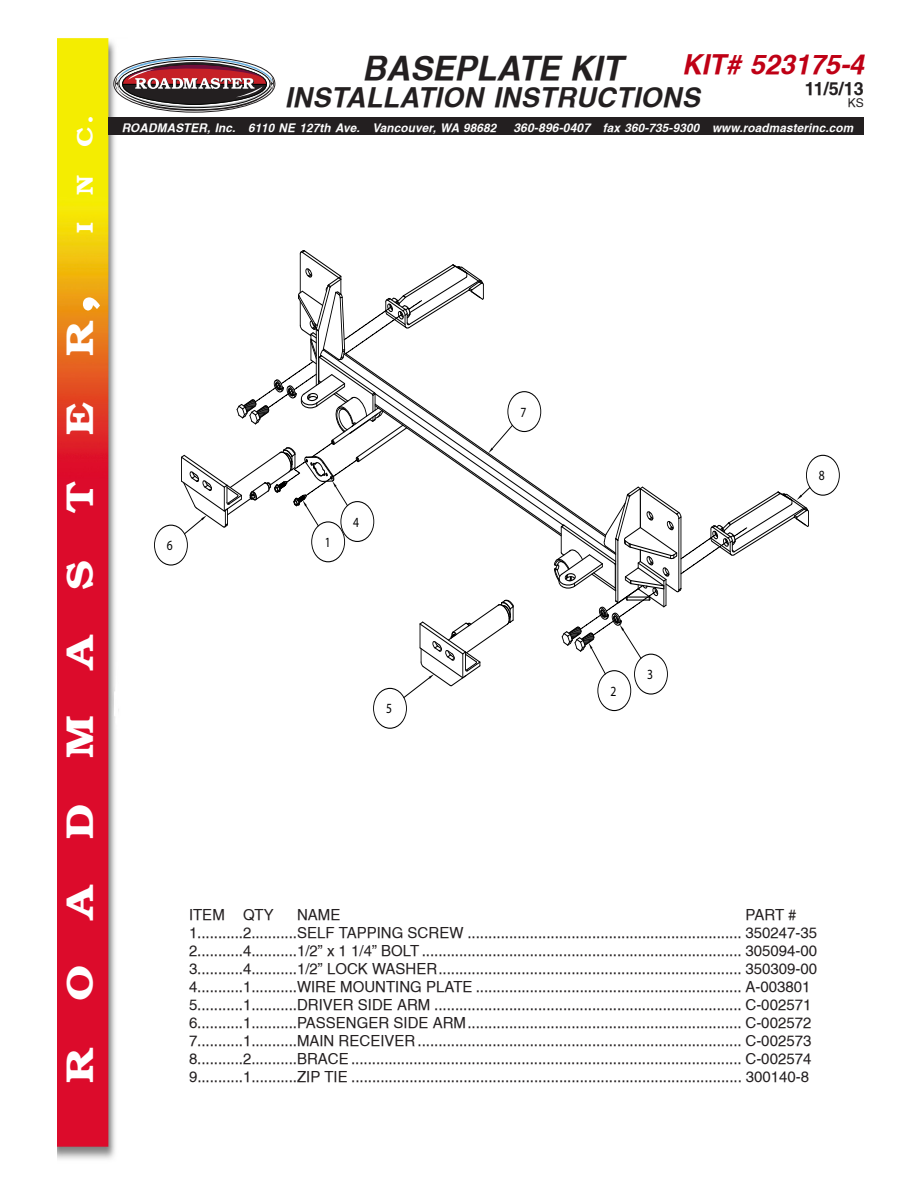
<style>
.page{position:relative;width:918px;height:1188px;background:#fff}
.page>*{position:absolute;margin:0;border:0;box-sizing:border-box;transform-origin:0 0}
.Helv_10pt{font:700 37.5px "Brooklyn";color:#fff;scale:1.2 1}
.t1{font:italic 700 33px "Switzerland";color:#231f20}
.t2{font:italic 700 27px "Switzerland";letter-spacing:.015em;color:#231f20}
.t3{font:italic 700 27px "Switzerland";color:#bf0015}
.Helv_10pt-2{font:700 22.5px "Brooklyn";color:#fff;scale:1.2 1}
.t4{font:700 18px "Switzerland";color:#231f20}
.t5{font:15px "Switzerland";color:#231f20}
.t6{font:14.1px "Myriad Pro";color:#000;scale:.83 1}
.t7{font:12px "Switzerland";color:#231f20}
.t8{font:italic 700 11.7px "Switzerland";letter-spacing:.015em;color:#fff}
.s1{font-size:12px}
.s2{font-size:60px}
</style>
<div class="page">
<img style="left:57px;top:38px;width:71px;height:1122px">
<div style="left:108px;top:118px;width:756px;height:17px;background:#231f20"></div>
<svg style="left:113px;top:56px;width:163px;height:60px"></svg>
<div style="left:598px;top:670px;width:33px;height:41px;border:1px solid #000;border-radius:50%"></div>
<div style="left:373px;top:688px;width:34px;height:41px;border:1px solid #000;border-radius:50%"></div>
<div style="left:154px;top:525px;width:34px;height:40px;border:1px solid #000;border-radius:50%"></div>
<svg style="left:181px;top:250px;width:630px;height:449px"></svg>
<div style="left:806px;top:455px;width:34px;height:40px;border:1px solid #000;border-radius:50%"></div>
<h3 class="t3" style="left:682px;top:49px;width:184px">KIT# 523175-4</h3>
<p class="t4" style="left:805px;top:78px;width:61px">11/5/13</p>
<p class="t7" style="left:848px;top:96px;width:18px">KS</p>
<p class="t1" style="left:362px;top:49px;width:261px">BASEPLATE KIT</p>
<p class="t2" style="left:285px;top:82px;width:417px">INSTALLATION INSTRUCTIONS</p>
<p class="Helv_10pt-2" style="left:71px;top:233px;width:101px;rotate:-90deg">I N C.</p>
<p class="t8" style="left:122px;top:121px;width:376px">ROADMASTER, Inc. 6110 NE 127th Ave. Vancouver, WA 98682</p>
<p class="t8" style="left:513px;top:121px;width:341px"><span class="s1">360-896-0407</span> fax 360-735-9300 www.roadmasterinc.com</p>
<p class="Helv_10pt" style="left:57px;top:1083px;width:661px;rotate:-90deg">R O A D M A S T E R<span class="s2">,</span></p>
<p class="t6" style="left:167px;top:537px;width:9px">6</p>
<p class="t6" style="left:325px;top:533px;width:9px">1</p>
<p class="t6" style="left:353px;top:513px;width:9px">4</p>
<p class="t6" style="left:386px;top:700px;width:9px">5</p>
<p class="t6" style="left:520px;top:403px;width:9px">7</p>
<p class="t6" style="left:610px;top:682px;width:9px">2</p>
<p class="t6" style="left:647px;top:666px;width:9px">3</p>
<p class="t6" style="left:819px;top:467px;width:9px">8</p>
<p class="t5" style="left:189px;top:906px;width:86px">ITEM QTY</p>
<p class="t5" style="left:297px;top:906px;width:45px">NAME</p>
<p class="t5" style="left:746px;top:906px;width:52px">PART #</p>
<p class="t5" style="left:189px;top:924px;width:630px">1...........2...........SELF TAPPING SCREW .................................................................. 350247-35</p>
<p class="t5" style="left:189px;top:942px;width:630px">2...........4...........1/2” x 1 1/4” BOLT ............................................................................. 305094-00</p>
<p class="t5" style="left:189px;top:960px;width:630px">3...........4...........1/2” LOCK WASHER......................................................................... 350309-00</p>
<p class="t5" style="left:189px;top:978px;width:623px">4...........1...........WIRE MOUNTING PLATE ................................................................ A-003801</p>
<p class="t5" style="left:189px;top:996px;width:624px">5...........1...........DRIVER SIDE ARM .......................................................................... C-002571</p>
<p class="t5" style="left:189px;top:1014px;width:624px">6...........1...........PASSENGER SIDE ARM.................................................................. C-002572</p>
<p class="t5" style="left:189px;top:1032px;width:624px">7...........1...........MAIN RECEIVER .............................................................................. C-002573</p>
<p class="t5" style="left:189px;top:1050px;width:624px">8...........2...........BRACE .............................................................................................. C-002574</p>
<p class="t5" style="left:189px;top:1068px;width:622px">9...........1...........ZIP TIE .............................................................................................. 300140-8</p>
</div>
